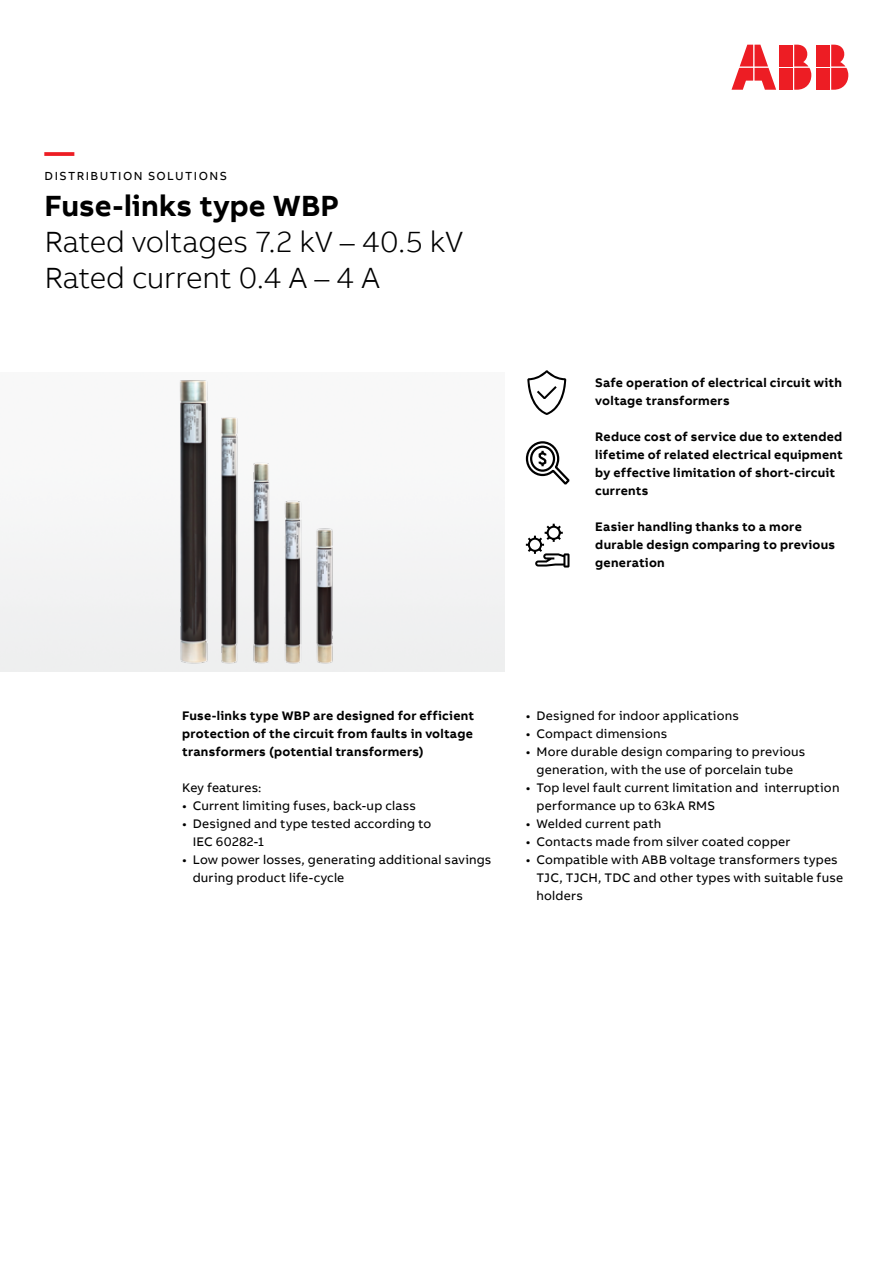
<style>
.page{position:relative;width:893px;height:1263px;background:#fff}
.page>*{position:absolute;margin:0;border:0;box-sizing:border-box;transform-origin:0 0}
.t1{font:300 30px/36px "AB Bvoice";letter-spacing:-.005em;color:#000}
.t2{font:700 30px "AB Bvoice";letter-spacing:.005em;color:#000}
.t3{font:700 30px "AB Bvoice";color:#ed1d24}
.t4{font:12.75px/18px "AB Bvoice";letter-spacing:.015em;color:#000}
.t5{font:700 12.75px/18px "AB Bvoice";letter-spacing:.02em;color:#000}
.t6{font:12px "AB Bvoice";letter-spacing:.12em;color:#000}
</style>
<div class="page">
<div style="left:817px;top:45px;width:13px;height:21px;background:#ed1d24"></div>
<div style="left:817px;top:68px;width:13px;height:22px;background:#ed1d24"></div>
<svg style="left:831px;top:45px;width:17px;height:45px"></svg>
<svg style="left:731px;top:45px;width:45px;height:45px"></svg>
<div style="left:780px;top:45px;width:13px;height:21px;background:#ed1d24"></div>
<div style="left:780px;top:68px;width:13px;height:22px;background:#ed1d24"></div>
<svg style="left:794px;top:45px;width:17px;height:45px"></svg>
<img style="left:165px;top:376px;width:185px;height:291px">
<svg style="left:527px;top:370px;width:39px;height:45px"></svg>
<svg style="left:525px;top:523px;width:44px;height:44px"></svg>
<svg style="left:525px;top:441px;width:45px;height:44px"></svg>
<h1 class="t3" style="left:45px;top:132px;width:31px">—</h1>
<p class="t6" style="left:45px;top:168px;width:184px">DISTRIBUTION SOLUTIONS</p>
<h1 class="t2" style="left:45px;top:186px;width:296px">Fuse-links type WBP</h1>
<h1 class="t1" style="left:45px;top:224px;width:420px">Rated voltages 7.2 kV – 40.5 kV<br>Rated current 0.4 A – 4 A</h1>
<p class="t5" style="left:595px;top:373px;width:248px">Safe operation of electrical circuit with voltage transformers</p>
<p class="t5" style="left:595px;top:427px;width:249px">Reduce cost of service due to extended lifetime of related electrical equipment by effective limitation of short-circuit currents</p>
<p class="t5" style="left:595px;top:517px;width:241px">Easier handling thanks to a more durable design comparing to previous generation</p>
<p class="t5" style="left:182px;top:706px;width:294px;text-align:justify">Fuse-links type WBP are designed for efficient protection of the circuit from faults in voltage transformers (potential transformers)</p>
<p class="t4" style="left:182px;top:779px;width:81px">Key features:</p>
<p class="t4" style="left:182px;top:797px;width:235px">• Current limiting fuses, back-up class</p>
<p class="t4" style="left:193px;top:815px;width:240px;text-indent:-11px">• Designed and type tested according to<br>IEC 60282-1</p>
<p class="t4" style="left:193px;top:851px;width:300px;text-indent:-11px">• Low power losses, generating additional savings during product life-cycle</p>
<p class="t4" style="left:526px;top:707px;width:215px">• Designed for indoor applications</p>
<p class="t4" style="left:526px;top:725px;width:143px">• Compact dimensions</p>
<p class="t4" style="left:526px;top:743px;width:281px;text-align:center">• More durable design comparing to previous generation, with the use of porcelain tube</p>
<p class="t4" style="left:536px;top:779px;width:304px;text-indent:-11px">• Top level fault current limitation and interruption performance up to 63kA RMS</p>
<p class="t4" style="left:526px;top:815px;width:137px">• Welded current path</p>
<p class="t4" style="left:526px;top:833px;width:266px">• Contacts made from silver coated copper</p>
<p class="t4" style="left:536px;top:851px;width:308px;text-indent:-11px">• Compatible with ABB voltage transformers types<br>TJC, TJCH, TDC and other types with suitable fuse holders</p>
</div>
